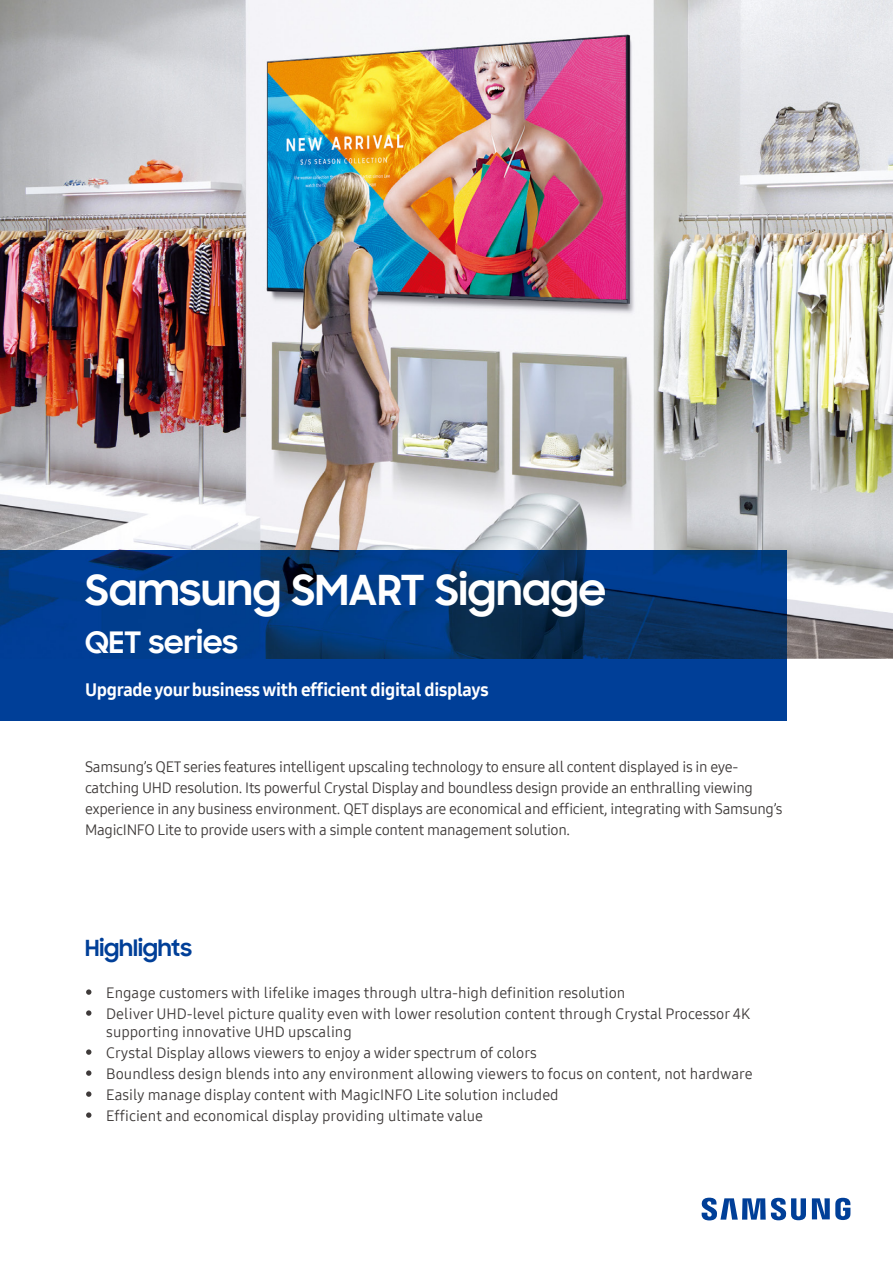
<style>
.page{position:relative;width:893px;height:1263px;background:#fff}
.page>*{position:absolute;margin:0;border:0;box-sizing:border-box;transform-origin:0 0}
.t1{font:700 42px "Samsung Sharp Sans";color:#fff}
.t2{font:700 30px "Samsung Sharp Sans";color:#fff}
.t3{font:700 22.5px "Samsung Sharp Sans";color:#003f98}
.t4{font:18px "Samsung One 800";letter-spacing:-.015em;color:#fff}
.t5{font:15px/21px "Samsung One 400";letter-spacing:-.01em;color:#3e3a39}
</style>
<div class="page">
<img style="left:0;top:0;width:893px;height:659px">
<svg style="left:702px;top:1198px;width:148px;height:22px"></svg>
<div style="left:0;top:659px;width:787px;height:61px;background:#003f98"></div>
<img style="left:0;top:550px;width:787px;height:109px">
<svg style="left:86px;top:989px;width:5px;height:6px"></svg>
<svg style="left:86px;top:1010px;width:5px;height:6px"></svg>
<svg style="left:86px;top:1049px;width:5px;height:6px"></svg>
<svg style="left:86px;top:1070px;width:5px;height:6px"></svg>
<svg style="left:86px;top:1091px;width:5px;height:6px"></svg>
<svg style="left:86px;top:1112px;width:5px;height:6px"></svg>
<h1 class="t1" style="left:85px;top:558px;width:522px">Samsung SMART Signage</h1>
<h2 class="t2" style="left:85px;top:620px;width:154px">QET series</h2>
<p class="t4" style="left:85px;top:678px;width:405px">Upgrade your business with efficient digital displays</p>
<p class="t5" style="left:85px;top:756px;width:699px">Samsung’s QET series features intelligent upscaling technology to ensure all content displayed is in eye&shy;catching UHD resolution. Its powerful Crystal Display and boundless design provide an enthralling viewing experience in any business environment. QET displays are economical and efficient, integrating with Samsung’s MagicINFO Lite to provide users with a simple content management solution.</p>
<h3 class="t3" style="left:85px;top:931px;width:109px">Highlights</h3>
<p class="t5" style="left:106px;top:982px;width:645px">Engage customers with lifelike images through ultra-high definition resolution<br>Deliver UHD-level picture quality even with lower resolution content through Crystal Processor 4K</p>
<p class="t5" style="left:106px;top:1021px;width:648px">supporting innovative UHD upscaling<br>Crystal Display allows viewers to enjoy a wider spectrum of colors<br>Boundless design blends into any environment allowing viewers to focus on content, not hardware Easily manage display content with MagicINFO Lite solution included<br>Efficient and economical display providing ultimate value</p>
</div>
